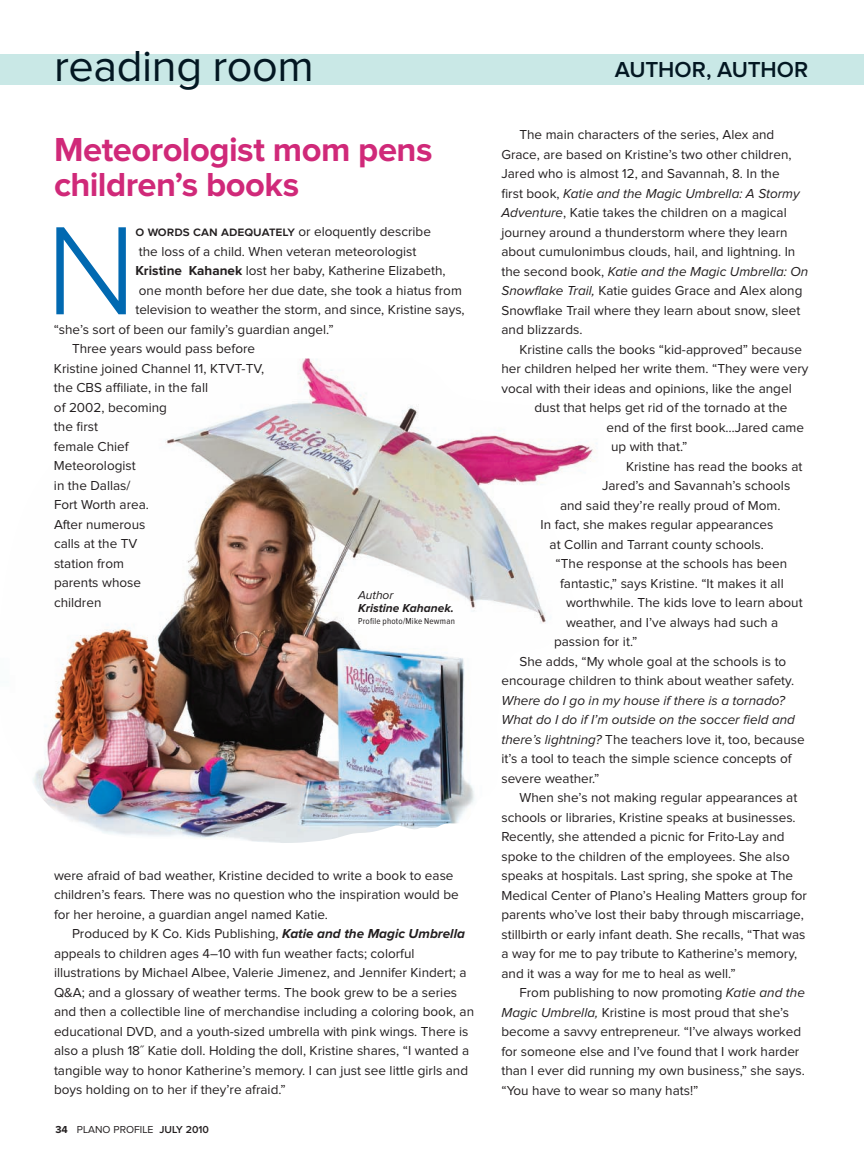
<style>
.page{position:relative;width:864px;height:1161px;background:#fff}
.page>*{position:absolute;margin:0;border:0;box-sizing:border-box;transform-origin:0 0}
.t1{font:300 130.5px "Proxima Nova";color:#0169b1}
.t2{font:45px "Proxima Nova";color:#031722}
.HEAD_2_Blue{font:700 34.5px/34.5px "Proxima Nova";letter-spacing:-.015em;color:#d02979}
.t3{font:600 22.5px "Proxima Nova";letter-spacing:-.01em;color:#031722}
.t4{font:13.5px/19.5px "Proxima Nova";color:#231f20}
.t5{font:italic 700 12px "Proxima Nova";color:#231f20}
.t6{font:italic 12px "Proxima Nova";color:#231f20}
.t7{font:10.5px "Proxima Nova";color:#231f20}
.t8{font:9px "Proxima Nova Cond";letter-spacing:.025em;color:#231f20}
.s1{font-weight:600}
.s2{font-weight:700}
.s3{font-style:italic}
.s4{font-weight:700;font-style:italic}
</style>
<div class="page">
<img style="left:33px;top:359px;width:564px;height:484px">
<div style="left:0;top:54px;width:864px;height:31px;background:#c9e8e6"></div>
<p class="t2" style="left:54px;top:41px;width:261px">reading room</p>
<p class="t3" style="left:615px;top:57px;width:195px">AUTHOR, AUTHOR</p>
<p class="HEAD_2_Blue" style="left:54px;top:133px;width:380px">Meteorologist mom pens children’s books</p>
<p class="t1" style="left:46px;top:199px;width:93px">N</p>
<p class="t4" style="left:135px;top:222px;width:297px"><span class="s1">o words can adequately</span> or eloquently describe</p>
<p class="t4" style="left:139px;top:242px;width:279px">the loss of a child. When veteran meteorologist</p>
<p class="t4" style="left:135px;top:261px;width:312px"><span class="s2">Kristine Kahanek</span> lost her baby, Katherine Elizabeth,</p>
<p class="t4" style="left:139px;top:281px;width:325px">one month before her due date, she took a hiatus from</p>
<p class="t4" style="left:135px;top:300px;width:331px">television to weather the storm, and since, Kristine says,</p>
<p class="t4" style="left:54px;top:320px;width:281px">“she’s sort of been our family’s guardian angel.”</p>
<p class="t4" style="left:54px;top:339px;width:212px;text-indent:18px">Three years would pass before<br>Kristine joined Channel 11, KTVT-TV, the CBS affiliate, in the fall<br>of 2002, becoming<br>the first<br>female Chief<br>Meteorologist<br>in the Dallas/<br>Fort Worth area.<br>After numerous<br>calls at the TV<br>station from<br>parents whose<br>children</p>
<p class="t6" style="left:358px;top:589px;width:37px">Author</p>
<p class="t5" style="left:358px;top:601px;width:97px">Kristine Kahanek.</p>
<p class="t8" style="left:358px;top:616px;width:98px">Profile photo/Mike Newman</p>
<p class="t4" style="left:54px;top:866px;width:406px">were afraid of bad weather, Kristine decided to write a book to ease children’s fears<span class="s3">.</span> There was no question who the inspiration would be for her heroine, a guardian angel named Katie.</p>
<p class="t4" style="left:54px;top:924px;width:422px;text-indent:18px">Produced by K Co. Kids Publishing, <span class="s4">Katie and the Magic Umbrella </span>appeals to children ages 4–10 with fun weather facts; colorful illustrations by Michael Albee, Valerie Jimenez, and Jennifer Kindert; a Q&amp;A; and a glossary of weather terms. The book grew to be a series and then a collectible line of merchandise including a coloring book, an educational DVD, and a youth-sized umbrella with pink wings. There is also a plush 18˝ Katie doll. Holding the doll, Kristine shares, “I wanted a tangible way to honor Katherine’s memory. I can just see little girls and boys holding on to her if they’re afraid.”</p>
<p class="t7" style="left:56px;top:1124px;width:155px"><span class="s2">34</span> Plano profile <span class="s1">JULY 2010</span></p>
<p class="t4" style="left:501px;top:125px;width:308px;text-indent:18px">The main characters of the series, Alex and Grace, are based on Kristine’s two other children, Jared who is almost 12, and Savannah, 8. I n the<br>first book, <span class="s3">Katie and the Magic Umbrella: A Stormy Adventure</span>, Katie takes the children on a magical journey around a thunderstorm where they learn about cumulonimbus clouds, hail, and lightning. I n the second book, <span class="s3">Katie and the Magic Umbrella: On Snowflake Trail,</span> Katie guides Grace and Alex along Snowflake Trail where they learn about snow, sleet and blizzards.</p>
<p class="t4" style="left:519px;top:340px;width:284px">Kristine calls the books “kid-approved” because</p>
<p class="t4" style="left:501px;top:359px;width:309px">her children helped her write them. “They were very</p>
<p class="t4" style="left:501px;top:379px;width:292px">vocal with their ideas and opinions, like the angel</p>
<p class="t4" style="left:535px;top:398px;width:255px">dust that helps get rid of the tornado at the</p>
<p class="t4" style="left:607px;top:418px;width:199px">end of the first book…Jared came</p>
<p class="t4" style="left:611px;top:437px;width:78px">up with that.”</p>
<p class="t4" style="left:626px;top:457px;width:178px">Kristine has read the books at</p>
<p class="t4" style="left:602px;top:476px;width:190px">Jared’s and Savannah’s schools</p>
<p class="t4" style="left:560px;top:496px;width:222px">and said they’re really proud of Mom.</p>
<p class="t4" style="left:541px;top:515px;width:234px">I n fact, she makes regular appearances</p>
<p class="t4" style="left:550px;top:535px;width:216px">at Collin and Tarrant county schools.</p>
<p class="t4" style="left:556px;top:554px;width:233px">“The response at the schools has been</p>
<p class="t4" style="left:560px;top:574px;width:225px">fantastic,” says Kristine. “It makes it all</p>
<p class="t4" style="left:566px;top:593px;width:238px">worthwhile. The kids love to learn about</p>
<p class="t4" style="left:566px;top:613px;width:214px">weather, and I ’ve always had such a</p>
<p class="t4" style="left:554px;top:632px;width:85px">passion for it.”</p>
<p class="t4" style="left:501px;top:652px;width:305px;text-indent:18px">She adds, “My whole goal at the schools is to encourage children to think about weather safety.<br><span class="s3">Where do I go in my house if there is a tornado?<br>What do I do if I’m outside on the soccer field and there’s lightning?</span> The teachers love it, too, because it’s a tool to teach the simple science concepts of severe weather.”</p>
<p class="t4" style="left:501px;top:788px;width:307px;text-indent:18px">When she’s not making regular appearances at schools or libraries, Kristine speaks at businesses.<br>Recently, she attended a picnic for Frito-Lay and spoke to the children of the employees. She also speaks at hospitals. Last spring, she spoke at The Medical Center of Plano’s Healing Matters group for parents who’ve lost their baby through miscarriage, stillbirth or early infant death. She recalls, “That was a way for me to pay tribute to Katherine’s memory, and it was a way for me to heal as well.”</p>
<p class="t4" style="left:501px;top:983px;width:305px;text-indent:18px">From publishing to now promoting <span class="s3">Katie and the Magic Umbrella,</span> Kristine is most proud that she’s become a savvy entrepreneur. “I ’ve always worked for someone else and I’ve found that I work harder than I ever did running my own business,” she says. “You have to wear so many hats!”</p>
</div>
